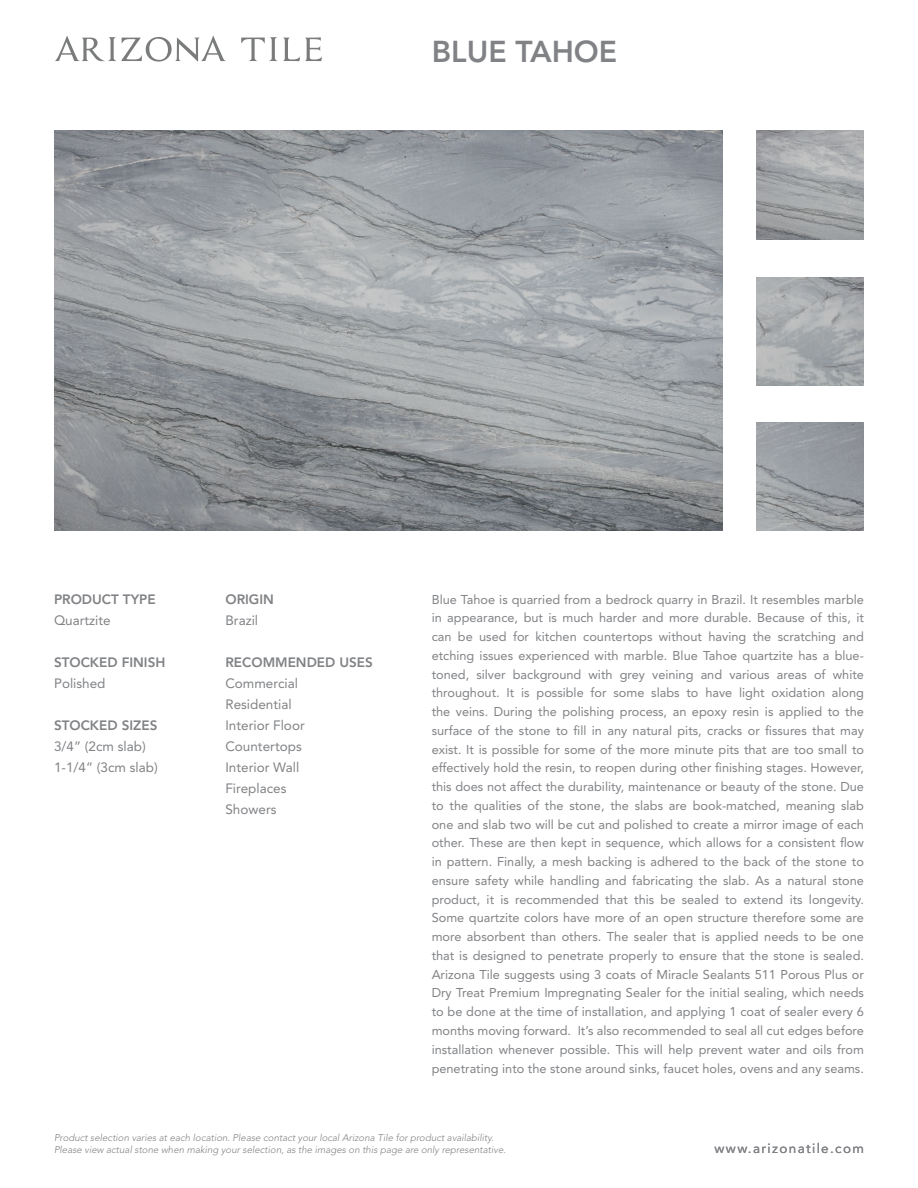
<style>
.page{position:relative;width:918px;height:1188px;background:#fff}
.page>*{position:absolute;margin:0;border:0;box-sizing:border-box;transform-origin:0 0}
.t1{font:800 30px "Avenir LT Std";color:#808285}
.t2{font:13.5px/21px "Avenir LT Std";color:#808285}
.t3{font:800 13.5px "Avenir LT Std";color:#808285}
.t4{font:13.5px "Avenir LT Std";letter-spacing:.1em;color:#808285}
.t5{font:12.75px/18.8px "Avenir LT Std";color:#808285;text-align:justify}
.t6{font:italic 300 9.75px "Avenir LT Std";color:#808285}
</style>
<div class="page">
<svg style="left:55px;top:35px;width:171px;height:27px"></svg>
<svg style="left:241px;top:37px;width:81px;height:24px"></svg>
<img style="left:54px;top:131px;width:669px;height:400px">
<img style="left:756px;top:131px;width:108px;height:108px">
<img style="left:756px;top:423px;width:108px;height:108px">
<img style="left:756px;top:277px;width:108px;height:108px">
<h1 class="t1" style="left:432px;top:33px;width:187px">BLUE TAHOE</h1>
<p class="t3" style="left:54px;top:592px;width:103px">PRODUCT TYPE</p>
<p class="t2" style="left:54px;top:610px;width:58px">Quartzite</p>
<p class="t3" style="left:54px;top:655px;width:113px">STOCKED FINISH</p>
<p class="t2" style="left:54px;top:673px;width:53px">Polished</p>
<p class="t3" style="left:54px;top:718px;width:105px">STOCKED SIZES</p>
<p class="t2" style="left:54px;top:736px;width:105px">3/4” (2cm slab)<br>1-1/4” (3cm slab)</p>
<p class="t3" style="left:225px;top:592px;width:50px">ORIGIN</p>
<p class="t2" style="left:225px;top:610px;width:34px">Brazil</p>
<p class="t3" style="left:225px;top:655px;width:149px">RECOMMENDED USES</p>
<p class="t2" style="left:225px;top:673px;width:81px">Commercial<br>Residential<br>Interior Floor<br>Countertops<br>Interior Wall<br>Fireplaces<br>Showers</p>
<p class="t5" style="left:432px;top:590px;width:434px">Blue Tahoe is quarried from a bedrock quarry in Brazil. It resembles marble in appearance, but is much harder and more durable. Because of this, it can be used for kitchen countertops without having the scratching and etching issues experienced with marble. Blue Tahoe quartzite has a blue&shy;toned, silver background with grey veining and various areas of white throughout. It is possible for some slabs to have light oxidation along the veins. During the polishing process, an epoxy resin is applied to the surface of the stone to fill in any natural pits, cracks or fissures that may exist. It is possible for some of the more minute pits that are too small to effectively hold the resin, to reopen during other finishing stages. However, this does not affect the durability, maintenance or beauty of the stone. Due to the qualities of the stone, the slabs are book-matched, meaning slab one and slab two will be cut and polished to create a mirror image of each other. These are then kept in sequence, which allows for a consistent flow in pattern. Finally, a mesh backing is adhered to the back of the stone to ensure safety while handling and fabricating the slab. As a natural stone product, it is recommended that this be sealed to extend its longevity.<br>Some quartzite colors have more of an open structure therefore some are more absorbent than others. The sealer that is applied needs to be one that is designed to penetrate properly to ensure that the stone is sealed.<br>Arizona Tile suggests using 3 coats of Miracle Sealants 511 Porous Plus or Dry Treat Premium Impregnating Sealer for the initial sealing, which needs to be done at the time of installation, and applying 1 coat of sealer every 6 months moving forward. It’s also recommended to seal all cut edges before installation whenever possible. This will help prevent water and oils from penetrating into the stone around sinks, faucet holes, ovens and any seams.</p>
<p class="t6" style="left:54px;top:1132px;width:441px">Product selection varies at each location. Please contact your local Arizona Tile for product availability.</p>
<p class="t6" style="left:54px;top:1144px;width:454px">Please view actual stone when making your selection, as the images on this page are only representative.</p>
<p class="t4" style="left:715px;top:1141px;width:151px">www.arizonatile.com</p>
</div>
